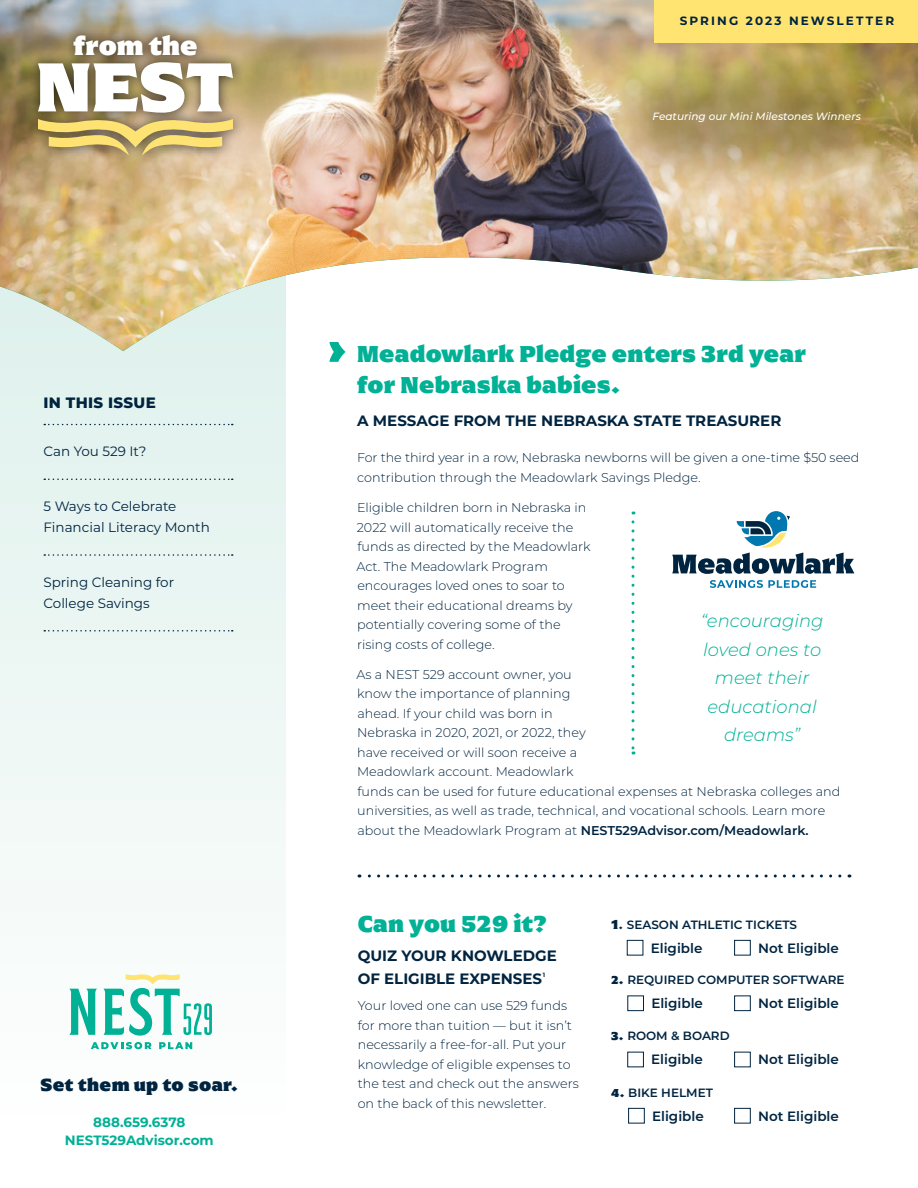
<style>
.page{position:relative;width:918px;height:1188px;background:#fff}
.page>*{position:absolute;margin:0;border:0;box-sizing:border-box;transform-origin:0 0}
.t1{font:900 27.3px "Arpona";color:#fff}
.t2{font:900 24px/31.5px "Arpona";letter-spacing:.01em;color:#00b195}
.t3{font:900 18.3px "Arpona";letter-spacing:.02em;color:#002440}
.t4{font:italic 300 18px/28.5px "Montserrat";color:#00b195;text-align:center}
.t5{font:700 15px/22.5px "Montserrat";color:#002440}
.t6{font:800 15px "Montserrat";letter-spacing:.02em;color:#002440}
.t7{font:13.5px/21px "Montserrat";color:#002440}
.t8{font:600 13.5px "Montserrat";color:#002440}
.t9{font:700 13.5px/18px "Montserrat";color:#00b195;text-align:center}
.t10{font:300 12.75px/19.5px "Montserrat";color:#002440}
.t11{font:600 12px "Montserrat";color:#002440}
.t12{font:700 12px "Montserrat";letter-spacing:.175em;color:#002440}
.t13{font:italic 500 10.5px "Montserrat";color:#fff}
.t14{font:700 6.15px "Montserrat";color:#002440}
.s1{font-weight:600}
.s2{font-family:"Arpona";font-weight:900;font-size:13.5px}
.s3{font-family:"Arpona";font-weight:900;font-size:10.2px}
.s4{font-family:"Arpona";font-weight:900}
</style>
<div class="page">
<div style="left:0;top:264px;width:286px;height:924px;background:linear-gradient(to bottom,#ddf0eb,#fff)"></div>
<img style="left:0;top:0;width:918px;height:351px">
<div style="left:655px;top:0;width:263px;height:42px;background:#ffe471"></div>
<svg style="left:91px;top:1042px;width:60px;height:7px"></svg>
<svg style="left:159px;top:1042px;width:33px;height:7px"></svg>
<svg style="left:69px;top:989px;width:28px;height:46px"></svg>
<svg style="left:103px;top:974px;width:109px;height:62px"></svg>
<div style="left:26px;top:23px;width:219px;height:143px;background:#000;opacity:.75"></div>
<svg style="left:38px;top:62px;width:195px;height:51px"></svg>
<svg style="left:38px;top:119px;width:195px;height:37px;background:#cab36e"></svg>
<svg style="left:359px;top:874px;width:481px;height:4px"></svg>
<svg style="left:632px;top:522px;width:2px;height:232px"></svg>
<svg style="left:44px;top:424px;width:189px;height:1px"></svg>
<svg style="left:44px;top:479px;width:189px;height:1px"></svg>
<svg style="left:44px;top:554px;width:189px;height:2px"></svg>
<svg style="left:44px;top:630px;width:189px;height:2px"></svg>
<svg style="left:329px;top:342px;width:17px;height:20px"></svg>
<svg style="left:710px;top:580px;width:106px;height:8px"></svg>
<svg style="left:672px;top:511px;width:182px;height:63px"></svg>
<div style="left:627px;top:940px;width:16px;height:16px;background:#fff;border:1px solid #002440"></div>
<div style="left:734px;top:940px;width:17px;height:16px;background:#fff;border:1px solid #002440"></div>
<div style="left:627px;top:996px;width:17px;height:15px;background:#fff;border:1px solid #002440"></div>
<div style="left:734px;top:996px;width:17px;height:15px;background:#fff;border:1px solid #002440"></div>
<div style="left:627px;top:1052px;width:17px;height:15px;background:#fff;border:1px solid #002440"></div>
<div style="left:734px;top:1052px;width:17px;height:15px;background:#fff;border:1px solid #002440"></div>
<div style="left:628px;top:1108px;width:17px;height:16px;background:#fff;border:1px solid #002440"></div>
<div style="left:734px;top:1108px;width:17px;height:16px;background:#fff;border:1px solid #002440"></div>
<h1 class="t1" style="left:73px;top:28px;width:125px">from the</h1>
<p class="t6" style="left:44px;top:391px;width:114px">IN THIS ISSUE</p>
<p class="t7" style="left:44px;top:441px;width:105px">Can You 529 It?</p>
<p class="t7" style="left:44px;top:495px;width:168px">5 Ways to Celebrate<br>Financial Literacy Month</p>
<p class="t7" style="left:44px;top:571px;width:132px">Spring Cleaning for<br>College Savings</p>
<h3 class="t3" style="left:40px;top:1073px;width:199px">Set them up to soar.</h3>
<p class="t9" style="left:65px;top:1113px;width:150px">888.659.6378<br>NEST529Advisor.com</p>
<p class="t12" style="left:680px;top:12px;width:216px">SPRING 2023 NEWSLETTER</p>
<p class="t13" style="left:653px;top:109px;width:210px">Featuring our Mini Milestones Winners</p>
<h2 class="t2" style="left:357px;top:338px;width:450px">Meadowlark Pledge enters 3rd year for Nebraska babies.</h2>
<p class="t5" style="left:357px;top:409px;width:426px">A MESSAGE FROM THE NEBRASKA STATE TREASURER</p>
<p class="t10" style="left:357px;top:448px;width:504px">For the third year in a row, Nebraska newborns will be given a one-time $50 seed contribution through the Meadowlark Savings Pledge.</p>
<p class="t10" style="left:357px;top:497px;width:236px">Eligible children born in Nebraska in<br>2022 will automatically receive the funds as directed by the Meadowlark<br>Act. The Meadowlark Program encourages loved ones to soar to meet their educational dreams by potentially covering some of the rising costs of college.</p>
<p class="t10" style="left:357px;top:664px;width:485px">As a NEST 529 account owner, you<br>know the importance of planning<br>ahead. If your child was born in<br>Nebraska in 2020, 2021, or 2022, they<br>have received or will soon receive a<br>Meadowlark account. Meadowlark<br>funds can be used for future educational expenses at Nebraska colleges and universities, as well as trade, technical, and vocational schools. Learn more about the Meadowlark Program at <span class="s1">NEST529Advisor.com/Meadowlark.</span></p>
<h3 class="t4" style="left:701px;top:606px;width:124px">“encouraging loved ones to meet their educational dreams”</h3>
<h2 class="t2" style="left:358px;top:908px;width:191px">Can you 529 it?</h2>
<p class="t5" style="left:358px;top:944px;width:201px">QUIZ YOUR KNOWLEDGE<br>OF ELIGIBLE EXPENSES</p>
<p class="t14" style="left:543px;top:971px;width:4px">1</p>
<p class="t10" style="left:358px;top:995px;width:223px">Your loved one can use 529 funds for more than tuition — but it isn’t necessarily a free-for-all. Put your knowledge of eligible expenses to the test and check out the answers on the back of this newsletter.</p>
<p class="t11" style="left:611px;top:916px;width:187px"><span class="s2">1</span><span class="s3">.</span> SEASON ATHLETIC TICKETS</p>
<p class="t8" style="left:651px;top:938px;width:53px">Eligible</p>
<p class="t8" style="left:758px;top:938px;width:82px">Not Eligible</p>
<p class="t11" style="left:611px;top:971px;width:235px"><span class="s4">2.</span> REQUIRED COMPUTER SOFTWARE</p>
<p class="t8" style="left:651px;top:994px;width:53px">Eligible</p>
<p class="t8" style="left:758px;top:994px;width:82px">Not Eligible</p>
<p class="t11" style="left:611px;top:1027px;width:120px"><span class="s4">3.</span> ROOM &amp; BOARD</p>
<p class="t8" style="left:651px;top:1050px;width:53px">Eligible</p>
<p class="t8" style="left:758px;top:1050px;width:82px">Not Eligible</p>
<p class="t11" style="left:611px;top:1084px;width:103px"><span class="s4">4.</span> BIKE HELMET</p>
<p class="t8" style="left:652px;top:1106px;width:53px">Eligible</p>
<p class="t8" style="left:758px;top:1106px;width:82px">Not Eligible</p>
</div>
